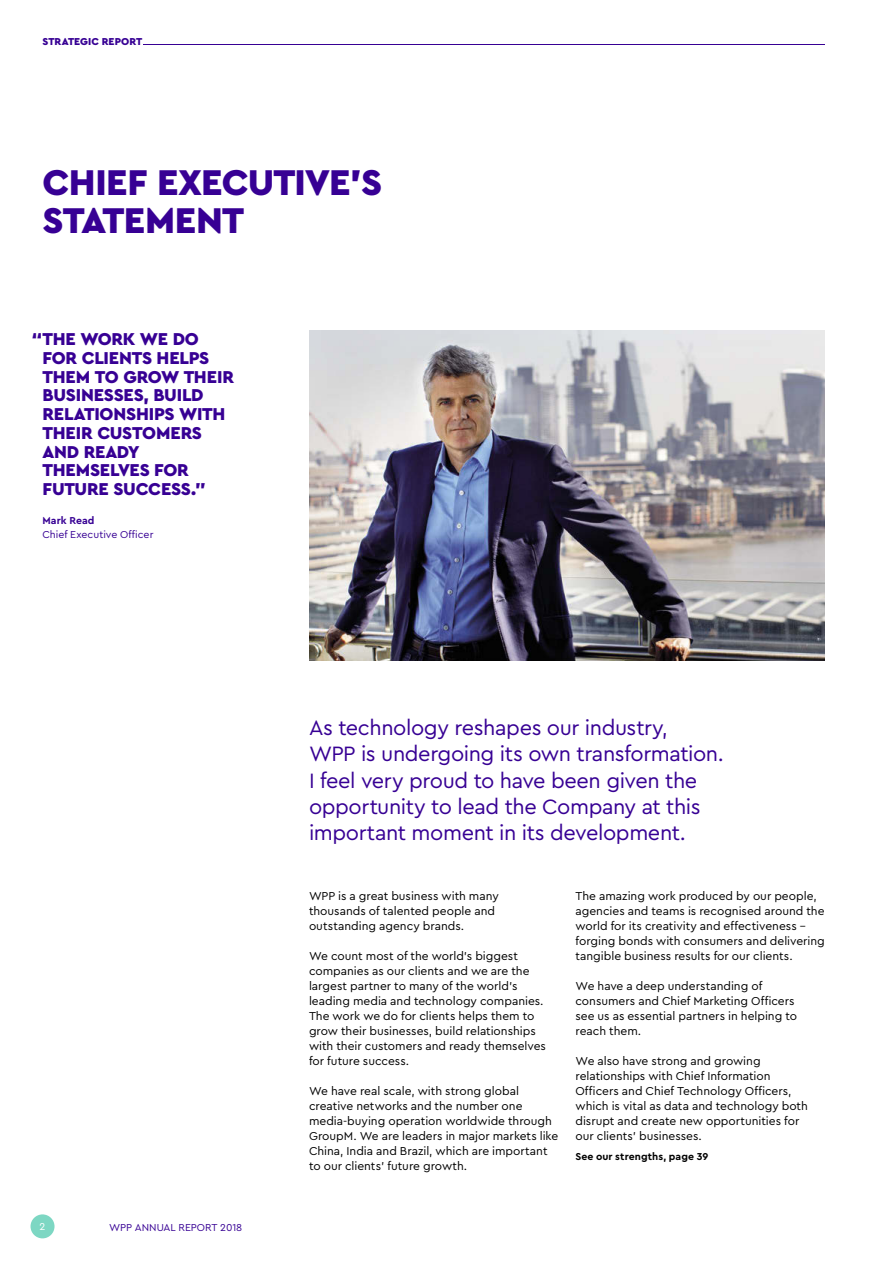
<style>
.page{position:relative;width:893px;height:1263px;background:#fff}
.page>*{position:absolute;margin:0;border:0;box-sizing:border-box;transform-origin:0 0}
.t1{font:900 37.5px/37.5px "WPP";letter-spacing:-.02em;color:#370094}
.t2{font:21.75px/26.2px "WPP";letter-spacing:-.02em;color:#370094}
.t3{font:900 18px/18.8px "WPP";letter-spacing:-.015em;color:#370094}
.t4{font:12px/15px "WPP";color:#000}
.t5{font:10.5px "WPP";color:#370094}
.t6{font:700 10.5px "WPP";letter-spacing:.005em;color:#000}
.t7{font:900 10.5px "WPP";letter-spacing:.005em;color:#370094}
.t8{font:700 10.5px "WPP";color:#370094}
.t9{font:10.5px "WPP";color:#fff}
</style>
<div class="page">
<img style="left:309px;top:330px;width:516px;height:330px">
<div style="left:31px;top:1214px;width:24px;height:24px;background:#7dd7c3;border-radius:50%"></div>
<hr style="left:144px;top:44px;width:681px;height:1px;background:#370094">
<p class="t7" style="left:43px;top:35px;width:101px">STRATEGIC REPORT</p>
<h1 class="t1" style="left:43px;top:163px;width:341px">CHIEF EXECUTIVE’S<br>STATEMENT</h1>
<h3 class="t3" style="left:43px;top:329px;width:193px;text-indent:-11px">“THE WORK WE DO<br>FOR CLIENTS HELPS<br>THEM TO GROW THEIR<br>BUSINESSES, BUILD<br>RELATIONSHIPS WITH<br>THEIR CUSTOMERS<br>AND READY<br>THEMSELVES FOR<br>FUTURE SUCCESS.”</h3>
<p class="t8" style="left:43px;top:514px;width:53px">Mark Read</p>
<p class="t5" style="left:43px;top:527px;width:112px">Chief Executive Officer</p>
<p class="t9" style="left:40px;top:1219px;width:7px">2</p>
<p class="t5" style="left:109px;top:1220px;width:135px">WPP ANNUAL REPORT 2018</p>
<h2 class="t2" style="left:309px;top:714px;width:416px">As technology reshapes our industry,<br>WPP is undergoing its own transformation.<br>I feel very proud to have been given the opportunity to lead the Company at this important moment in its development.</h2>
<p class="t4" style="left:309px;top:888px;width:191px">WPP is a great business with many thousands of talented people and outstanding agency brands.</p>
<p class="t4" style="left:309px;top:948px;width:238px">We count most of the world’s biggest companies as our clients and we are the largest partner to many of the world’s leading media and technology companies.<br>The work we do for clients helps them to grow their businesses, build relationships with their customers and ready themselves for future success.</p>
<p class="t4" style="left:309px;top:1083px;width:251px">We have real scale, with strong global creative networks and the number one media-buying operation worldwide through GroupM. We are leaders in major markets like China, India and Brazil, which are important to our clients’ future growth.</p>
<p class="t4" style="left:575px;top:888px;width:251px">The amazing work produced by our people, agencies and teams is recognised around the world for its creativity and effectiveness – forging bonds with consumers and delivering tangible business results for our clients.</p>
<p class="t4" style="left:575px;top:978px;width:223px">We have a deep understanding of consumers and Chief Marketing Officers see us as essential partners in helping to reach them.</p>
<p class="t4" style="left:575px;top:1053px;width:234px">We also have strong and growing relationships with Chief Information Officers and Chief Technology Officers, which is vital as data and technology both disrupt and create new opportunities for our clients’ businesses.</p>
<p class="t6" style="left:575px;top:1150px;width:134px">See our strengths, page 39</p>
</div>
